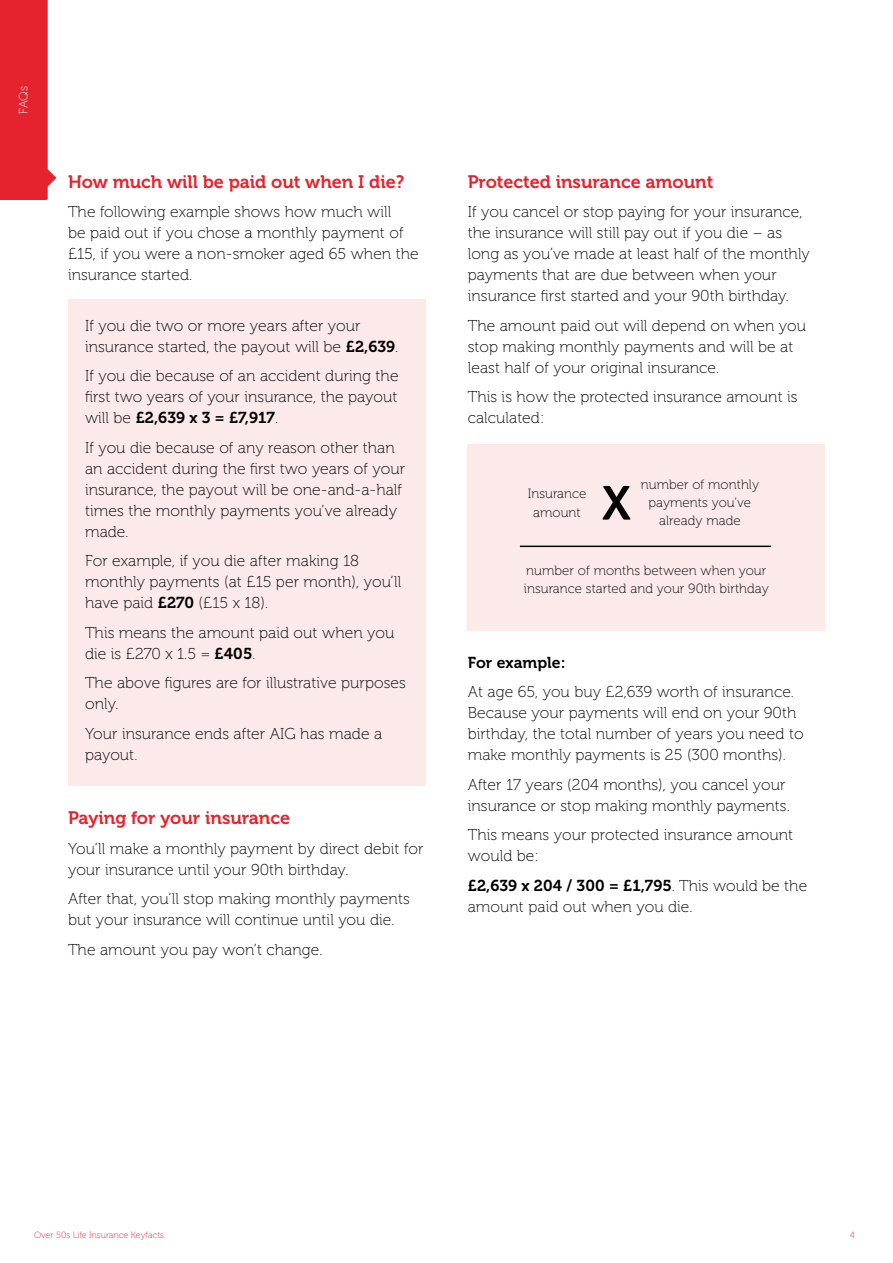
<style>
.page{position:relative;width:893px;height:1263px;background:#fff}
.page>*{position:absolute;margin:0;border:0;box-sizing:border-box;transform-origin:0 0}
.t1{font:18px "Museo 700";color:#e5232e}
.t2{font:15.75px/21px "Museo 100";letter-spacing:.005em;color:#000}
.t3{font:15.75px "Museo 700";letter-spacing:.005em;color:#000}
.t4{font:13.35px/18.3px "Museo 100";letter-spacing:.005em;color:#000;text-align:center}
.t5{font:12px "Museo 100";color:#fff}
.t6{font:9px "Museo 100";color:#e5232e}
.s1{font-family:"Museo 700"}
.s2{font-family:"Museo 100"}
</style>
<div class="page">
<div style="left:68px;top:299px;width:357px;height:487px;background:#fce9ea"></div>
<svg style="left:46px;top:0;width:11px;height:200px"></svg>
<div style="left:0;top:0;width:46px;height:200px;background:#e5232e"></div>
<div style="left:468px;top:444px;width:357px;height:186px;background:#fce9ea"></div>
<hr style="left:520px;top:546px;width:251px;height:1px;background:#000">
<svg style="left:602px;top:486px;width:28px;height:34px"></svg>
<p class="t5" style="left:17px;top:114px;width:29px;rotate:-90deg">FAQs</p>
<p class="t1" style="left:68px;top:172px;width:338px">How much will be paid out when I die?</p>
<p class="t2" style="left:68px;top:202px;width:352px">The following example shows how much will<br>be paid out if you chose a monthly payment of £15, if you were a non-smoker aged 65 when the insurance started.</p>
<p class="t2" style="left:85px;top:315px;width:315px">If you die two or more years after your insurance started, the payout will be <span class="s1">£2,639</span>.</p>
<p class="t2" style="left:85px;top:366px;width:315px">If you die because of an accident during the first two years of your insurance, the payout</p>
<p class="t3" style="left:85px;top:409px;width:195px"><span class="s2">will be</span> £2,639 x 3 = £7,917<span class="s2">.</span></p>
<p class="t2" style="left:85px;top:437px;width:321px">If you die because of any reason other than an accident during the first two years of your insurance, the payout will be one-and-a-half times the monthly payments you’ve already made.</p>
<p class="t2" style="left:85px;top:551px;width:318px">For example, if you die after making 18 monthly payments (at £15 per month), you’ll have paid <span class="s1">£270</span> (£15 x 18).</p>
<p class="t2" style="left:85px;top:622px;width:311px">This means the amount paid out when you die is £270 x 1.5 = <span class="s1">£405</span>.</p>
<p class="t2" style="left:85px;top:673px;width:322px">The above figures are for illustrative purposes only.</p>
<p class="t2" style="left:85px;top:723px;width:299px">Your insurance ends after AIG has made a payout.</p>
<p class="t1" style="left:68px;top:808px;width:224px">Paying for your insurance</p>
<p class="t2" style="left:68px;top:838px;width:357px">You’ll make a monthly payment by direct debit for your insurance until your 90th birthday.</p>
<p class="t2" style="left:68px;top:889px;width:343px">After that, you’ll stop making monthly payments but your insurance will continue until you die.</p>
<p class="t2" style="left:68px;top:939px;width:256px">The amount you pay won’t change.</p>
<p class="t1" style="left:468px;top:172px;width:247px">Protected insurance amount</p>
<p class="t2" style="left:468px;top:202px;width:344px">If you cancel or stop paying for your insurance, the insurance will still pay out if you die – as long as you’ve made at least half of the monthly payments that are due between when your insurance first started and your 90th birthday.</p>
<p class="t2" style="left:468px;top:315px;width:340px">The amount paid out will depend on when you stop making monthly payments and will be at least half of your original insurance.</p>
<p class="t2" style="left:468px;top:387px;width:331px">This is how the protected insurance amount is calculated:</p>
<p class="t4" style="left:528px;top:485px;width:60px">Insurance amount</p>
<p class="t4" style="left:641px;top:475px;width:120px">number of monthly payments you’ve already made</p>
<p class="t4" style="left:524px;top:561px;width:246px;text-align:left">number of months between when your insurance started and your 90th birthday</p>
<p class="t3" style="left:468px;top:653px;width:99px">For example:</p>
<p class="t2" style="left:468px;top:681px;width:337px">At age 65, you buy £2,639 worth of insurance.<br>Because your payments will end on your 90th birthday, the total number of years you need to make monthly payments is 25 (300 months).</p>
<p class="t2" style="left:468px;top:774px;width:324px">After 17 years (204 months), you cancel your insurance or stop making monthly payments.</p>
<p class="t2" style="left:468px;top:824px;width:327px">This means your protected insurance amount would be:</p>
<p class="t3" style="left:468px;top:876px;width:341px">£2,639 x 204 / 300 = £1,795<span class="s2">. This would be the</span></p>
<p class="t2" style="left:468px;top:896px;width:226px">amount paid out when you die.</p>
<p class="t6" style="left:34px;top:1230px;width:132px">Over 50s Life Insurance Keyfacts</p>
<p class="t6" style="left:850px;top:1230px;width:6px">4</p>
</div>
